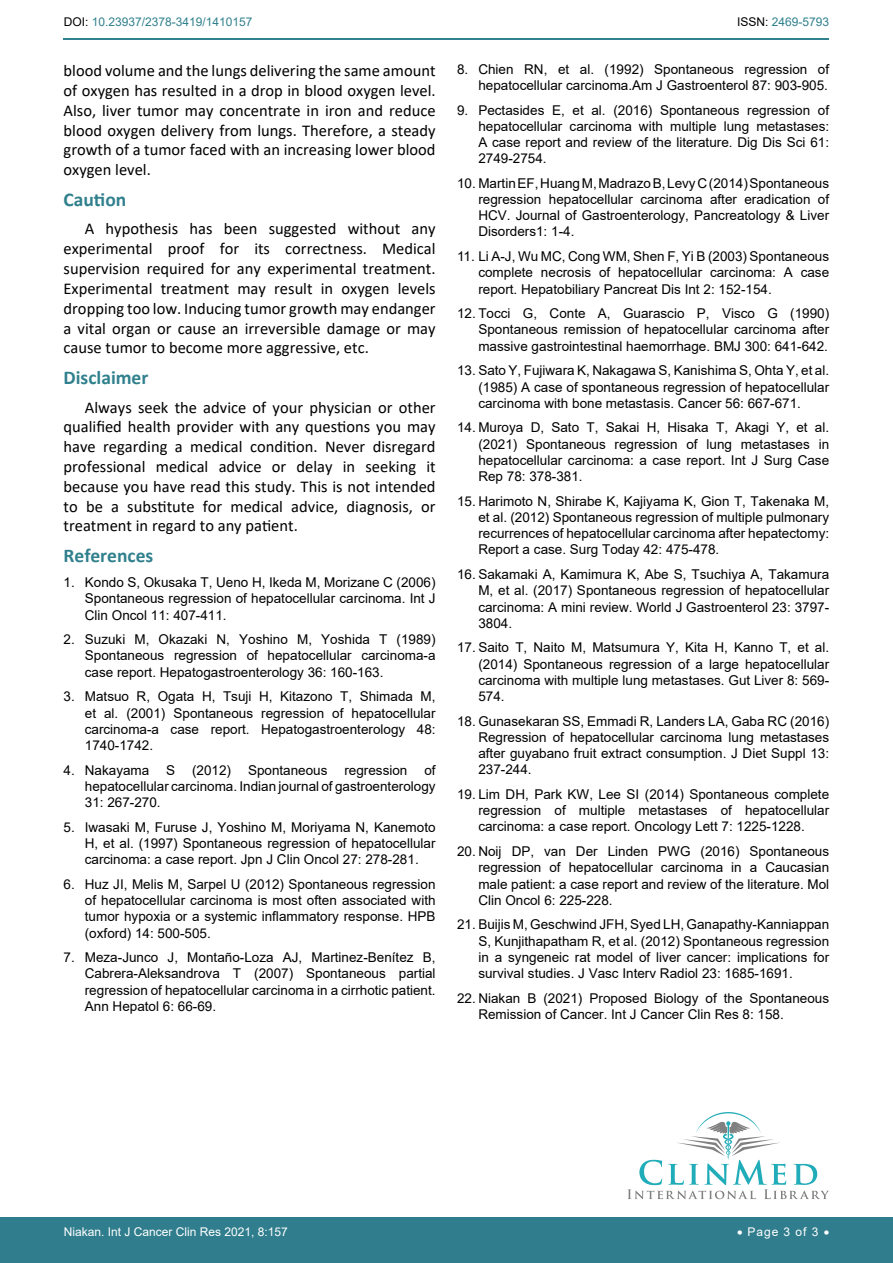
<style>
.page{position:relative;width:893px;height:1263px;background:#fff}
.page>*{position:absolute;margin:0;border:0;box-sizing:border-box;transform-origin:0 0}
.t1{font:700 19.5px "Calibri";color:#30808d}
.t2{font:16.5px/19.8px "Calibri";color:#000;text-align:justify}
.t3{font:13.5px/16.2px "Arial";color:#000;text-align:justify}
.t4{font:12px "Arial";color:#30808d}
.t5{font:12px "Arial";color:#fff}
.s1{color:#000}
</style>
<div class="page">
<div style="left:0;top:1217px;width:893px;height:46px;background:#307d8d"></div>
<hr style="left:64px;top:38px;width:765px;height:2px;background:#30808d">
<svg style="left:627px;top:1112px;width:202px;height:87px"></svg>
<p class="t4" style="left:64px;top:14px;width:190px"><span class="s1">DOI:</span> 10.23937/2378-3419/1410157</p>
<p class="t4" style="left:737px;top:14px;width:94px"><span class="s1">ISSN:</span> 2469-5793</p>
<p class="t2" style="left:64px;top:60px;width:374px">blood volume and the lungs delivering the same amount of oxygen has resulted in a drop in blood oxygen level.<br>Also, liver tumor may concentrate in iron and reduce blood oxygen delivery from lungs. Therefore, a steady growth of a tumor faced with an increasing lower blood oxygen level.</p>
<h1 class="t1" style="left:64px;top:186px;width:64px">Caution</h1>
<p class="t2" style="left:64px;top:219px;width:374px;text-indent:21px">A hypothesis has been suggested without any experimental proof for its correctness. Medical supervision required for any experimental treatment.<br>Experimental treatment may result in oxygen levels dropping too low. Inducing tumor growth may endanger a vital organ or cause an irreversible damage or may cause tumor to become more aggressive, etc.</p>
<h1 class="t1" style="left:64px;top:364px;width:86px">Disclaimer</h1>
<p class="t2" style="left:64px;top:397px;width:374px;text-indent:21px">Always seek the advice of your physician or other qualified health provider with any questions you may have regarding a medical condition. Never disregard professional medical advice or delay in seeking it because you have read this study. This is not intended to be a substitute for medical advice, diagnosis, or treatment in regard to any patient.</p>
<h1 class="t1" style="left:64px;top:542px;width:91px">References</h1>
<p class="t3" style="left:85px;top:574px;width:352px;text-indent:-21px">1. Kondo S, Okusaka T, Ueno H, Ikeda M, Morizane C (2006)<br>Spontaneous regression of hepatocellular carcinoma. Int J Clin Oncol 11: 407-411.</p>
<p class="t3" style="left:85px;top:631px;width:352px;text-indent:-21px">2. Suzuki M, Okazaki N, Yoshino M, Yoshida T (1989)<br>Spontaneous regression of hepatocellular carcinoma-a case report. Hepatogastroenterology 36: 160-163.</p>
<p class="t3" style="left:85px;top:688px;width:352px;text-indent:-21px">3. Matsuo R, Ogata H, Tsuji H, Kitazono T, Shimada M, et al. (2001) Spontaneous regression of hepatocellular carcinoma-a case report. Hepatogastroenterology 48:<br>1740-1742.</p>
<p class="t3" style="left:64px;top:762px;width:87px">4. Nakayama</p>
<p class="t3" style="left:166px;top:762px;width:11px">S</p>
<p class="t3" style="left:192px;top:762px;width:41px">(2012)</p>
<p class="t3" style="left:248px;top:762px;width:81px">Spontaneous</p>
<p class="t3" style="left:344px;top:762px;width:65px">regression</p>
<p class="t3" style="left:85px;top:762px;width:352px;text-indent:340px">of hepatocellular carcinoma. Indian journal of gastroenterology 31: 267-270.</p>
<p class="t3" style="left:85px;top:819px;width:352px;text-indent:-21px">5. Iwasaki M, Furuse J, Yoshino M, Moriyama N, Kanemoto H, et al. (1997) Spontaneous regression of hepatocellular carcinoma: a case report. Jpn J Clin Oncol 27: 278-281.</p>
<p class="t3" style="left:85px;top:876px;width:352px;text-indent:-21px">6. Huz JI, Melis M, Sarpel U (2012) Spontaneous regression of hepatocellular carcinoma is most often associated with tumor hypoxia or a systemic inflammatory response. HPB (oxford) 14: 500-505.</p>
<p class="t3" style="left:85px;top:949px;width:352px;text-indent:-21px">7. Meza-Junco J, Montaño-Loza AJ, Martinez-Benítez B, Cabrera-Aleksandrova T (2007) Spontaneous partial regression of hepatocellular carcinoma in a cirrhotic patient.<br>Ann Hepatol 6: 66-69.</p>
<p class="t3" style="left:457px;top:61px;width:374px;text-align:right">8. Chien RN, et al. (1992) Spontaneous regression of hepatocellular carcinoma.Am J Gastroenterol 87: 903-905.</p>
<p class="t3" style="left:478px;top:102px;width:352px;text-indent:-21px">9. Pectasides E, et al. (2016) Spontaneous regression of hepatocellular carcinoma with multiple lung metastases:<br>A case report and review of the literature. Dig Dis Sci 61:<br>2749-2754.</p>
<p class="t3" style="left:478px;top:175px;width:352px;text-indent:-21px">10. Martin EF, Huang M, Madrazo B, Levy C (2014) Spontaneous regression hepatocellular carcinoma after eradication of HCV. Journal of Gastroenterology, Pancreatology &amp; Liver Disorders1: 1-4.</p>
<p class="t3" style="left:478px;top:248px;width:352px;text-indent:-21px">11. Li A-J, Wu MC, Cong WM, Shen F, Yi B (2003) Spontaneous complete necrosis of hepatocellular carcinoma: A case report. Hepatobiliary Pancreat Dis Int 2: 152-154.</p>
<p class="t3" style="left:478px;top:305px;width:352px;text-indent:-21px">12. Tocci G, Conte A, Guarascio P, Visco G (1990)<br>Spontaneous remission of hepatocellular carcinoma after massive gastrointestinal haemorrhage. BMJ 300: 641-642.</p>
<p class="t3" style="left:478px;top:362px;width:352px;text-indent:-21px">13. Sato Y, Fujiwara K, Nakagawa S, Kanishima S, Ohta Y, et al. (1985) A case of spontaneous regression of hepatocellular carcinoma with bone metastasis. Cancer 56: 667-671.</p>
<p class="t3" style="left:478px;top:420px;width:352px;text-indent:-21px">14. Muroya D, Sato T, Sakai H, Hisaka T, Akagi Y, et al. (2021) Spontaneous regression of lung metastases in hepatocellular carcinoma: a case report. Int J Surg Case Rep 78: 378-381.</p>
<p class="t3" style="left:478px;top:493px;width:352px;text-indent:-21px">15. Harimoto N, Shirabe K, Kajiyama K, Gion T, Takenaka M, et al. (2012) Spontaneous regression of multiple pulmonary recurrences of hepatocellular carcinoma after hepatectomy:<br>Report a case. Surg Today 42: 475-478.</p>
<p class="t3" style="left:478px;top:566px;width:352px;text-indent:-21px">16. Sakamaki A, Kamimura K, Abe S, Tsuchiya A, Takamura M, et al. (2017) Spontaneous regression of hepatocellular carcinoma: A mini review. World J Gastroenterol 23: 3797- 3804.</p>
<p class="t3" style="left:478px;top:639px;width:352px;text-indent:-21px">17. Saito T, Naito M, Matsumura Y, Kita H, Kanno T, et al. (2014) Spontaneous regression of a large hepatocellular carcinoma with multiple lung metastases. Gut Liver 8: 569- 574.</p>
<p class="t3" style="left:478px;top:713px;width:352px;text-indent:-21px">18. Gunasekaran SS, Emmadi R, Landers LA, Gaba RC (2016)<br>Regression of hepatocellular carcinoma lung metastases after guyabano fruit extract consumption. J Diet Suppl 13:<br>237-244.</p>
<p class="t3" style="left:478px;top:786px;width:352px;text-indent:-21px">19. Lim DH, Park KW, Lee SI (2014) Spontaneous complete regression of multiple metastases of hepatocellular carcinoma: a case report. Oncology Lett 7: 1225-1228.</p>
<p class="t3" style="left:478px;top:843px;width:352px;text-indent:-21px">20. Noij DP, van Der Linden PWG (2016) Spontaneous regression of hepatocellular carcinoma in a Caucasian male patient: a case report and review of the literature. Mol Clin Oncol 6: 225-228.</p>
<p class="t3" style="left:478px;top:916px;width:352px;text-indent:-21px">21. Buijis M, Geschwind JFH, Syed LH, Ganapathy-Kanniappan S, Kunjithapatham R, et al. (2012) Spontaneous regression in a syngeneic rat model of liver cancer: implications for survival studies. J Vasc Interv Radiol 23: 1685-1691.</p>
<p class="t3" style="left:478px;top:990px;width:352px;text-indent:-21px">22. Niakan B (2021) Proposed Biology of the Spontaneous<br>Remission of Cancer. Int J Cancer Clin Res 8: 158.</p>
<p class="t5" style="left:64px;top:1223px;width:226px">Niakan. Int J Cancer Clin Res 2021, 8:157</p>
<p class="t5" style="left:737px;top:1223px;width:94px">• Page 3 of 3 •</p>
</div>
